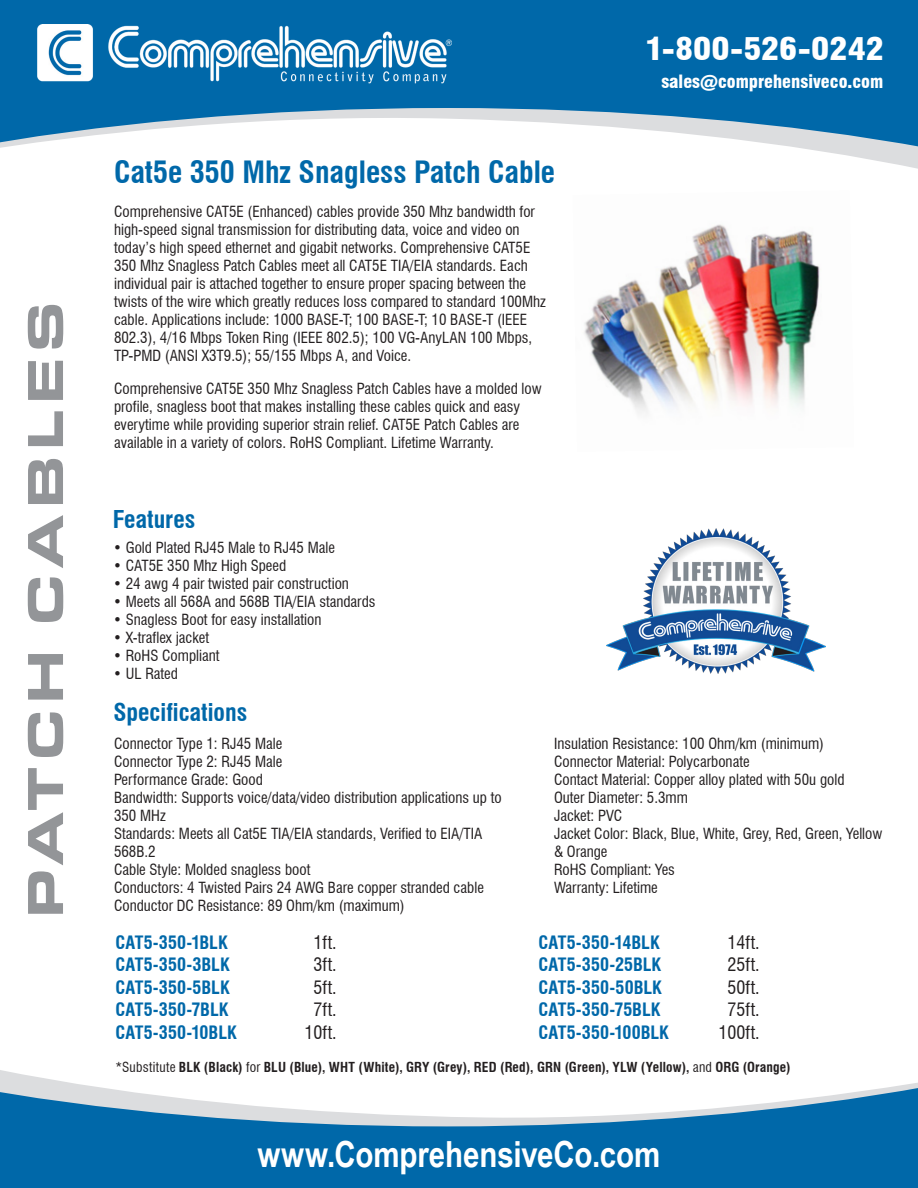
<style>
.page{position:relative;width:918px;height:1188px;background:#fff}
.page>*{position:absolute;margin:0;border:0;box-sizing:border-box;transform-origin:0 0}
.t1{font:52.5px "Eurostile T Blac Exte";letter-spacing:.095em;color:#939598}
.t2{font:700 36px "Arial Narrow";letter-spacing:-.005em;color:#fff}
.t3{font:900 condensed 30.45px "Swiss 721 BT";color:#fff;scale:1.11 1}
.t4{font:700 condensed 30px "Swiss 721 BT";color:#0068a9}
.t5{font:700 condensed 24px "Swiss 721 BT";color:#0068a9}
.t6{font:700 condensed 18px "Swiss 721 BT";letter-spacing:.005em;color:#0068a9}
.t7{font:condensed 18px "Swiss 721 BT";color:#231f20}
.t8{font:900 condensed 17.85px "Swiss 721 BT";color:#fff}
.t9{font:condensed 15px/18px "Swiss 721 BT";color:#231f20}
.t10{font:700 condensed 13.5px "Swiss 721 BT";letter-spacing:.01em;color:#231f20}
.s1{font-weight:400}
</style>
<div class="page">
<svg style="left:0;top:1070px;width:918px;height:14px"></svg>
<svg style="left:814px;top:150px;width:104px;height:19px"></svg>
<img style="left:606px;top:529px;width:219px;height:145px">
<svg style="left:0;top:0;width:918px;height:150px;fill:#0068a9"></svg>
<svg style="left:0;top:1084px;width:918px;height:104px;fill:#0068a9"></svg>
<img style="left:37px;top:25px;width:415px;height:59px">
<img style="left:584px;top:224px;width:236px;height:189px">
<p class="t1" style="left:15px;top:918px;width:619px;rotate:-90deg">PATCH CABLES</p>
<p class="t4" style="left:114px;top:154px;width:443px">Cat5e 350 Mhz Snagless Patch Cable</p>
<p class="t9" style="left:114px;top:202px;width:434px">Comprehensive CAT5E (Enhanced) cables provide 350 Mhz bandwidth for high-speed signal transmission for distributing data, voice and video on today’s high speed ethernet and gigabit networks. Comprehensive CAT5E 350 Mhz Snagless Patch Cables meet all CAT5E TIA/EIA standards. Each individual pair is attached together to ensure proper spacing between the twists of the wire which greatly reduces loss compared to standard 100Mhz cable. Applications include: 1000 BASE-T; 100 BASE-T; 10 BASE-T (IEEE 802.3), 4/16 Mbps Token Ring (IEEE 802.5); 100 VG-AnyLAN 100 Mbps, TP-PMD (ANSI X3T9.5); 55/155 Mbps A, and Voice.</p>
<p class="t9" style="left:114px;top:379px;width:429px">Comprehensive CAT5E 350 Mhz Snagless Patch Cables have a molded low profile, snagless boot that makes installing these cables quick and easy everytime while providing superior strain relief. CAT5E Patch Cables are available in a variety of colors. RoHS Compliant. Lifetime Warranty.</p>
<p class="t5" style="left:113px;top:505px;width:84px">Features</p>
<p class="t9" style="left:113px;top:538px;width:223px">• Gold Plated RJ45 Male to RJ45 Male</p>
<p class="t9" style="left:113px;top:556px;width:175px">• CAT5E 350 Mhz High Speed</p>
<p class="t9" style="left:113px;top:574px;width:237px">• 24 awg 4 pair twisted pair construction</p>
<p class="t9" style="left:113px;top:592px;width:264px">• Meets all 568A and 568B TIA/EIA standards</p>
<p class="t9" style="left:113px;top:610px;width:210px">• Snagless Boot for easy installation</p>
<p class="t9" style="left:113px;top:628px;width:97px">• X-traflex jacket</p>
<p class="t9" style="left:113px;top:646px;width:108px">• RoHS Compliant</p>
<p class="t9" style="left:113px;top:664px;width:66px">• UL Rated</p>
<p class="t5" style="left:113px;top:698px;width:135px">Specifications</p>
<p class="t3" style="left:645px;top:31px;width:217px">1-800-526-0242</p>
<p class="t8" style="left:661px;top:70px;width:223px">sales@comprehensiveco.com</p>
<p class="t9" style="left:114px;top:734px;width:170px">Connector Type 1: RJ45 Male</p>
<p class="t9" style="left:114px;top:752px;width:170px">Connector Type 2: RJ45 Male</p>
<p class="t9" style="left:114px;top:770px;width:150px">Performance Grade: Good</p>
<p class="t9" style="left:114px;top:788px;width:389px">Bandwidth: Supports voice/data/video distribution applications up to<br>350 MHz</p>
<p class="t9" style="left:114px;top:824px;width:370px">Standards: Meets all Cat5E TIA/EIA standards, Verified to EIA/TIA<br>568B.2</p>
<p class="t9" style="left:114px;top:860px;width:198px">Cable Style: Molded snagless boot</p>
<p class="t9" style="left:114px;top:878px;width:371px">Conductors: 4 Twisted Pairs 24 AWG Bare copper stranded cable</p>
<p class="t9" style="left:114px;top:896px;width:292px">Conductor DC Resistance: 89 Ohm/km (maximum)</p>
<p class="t9" style="left:554px;top:734px;width:272px">Insulation Resistance: 100 Ohm/km (minimum)</p>
<p class="t9" style="left:554px;top:752px;width:197px">Connector Material: Polycarbonate</p>
<p class="t9" style="left:554px;top:770px;width:292px">Contact Material: Copper alloy plated with 50u gold</p>
<p class="t9" style="left:554px;top:788px;width:135px">Outer Diameter: 5.3mm</p>
<p class="t9" style="left:554px;top:806px;width:70px">Jacket: PVC</p>
<p class="t9" style="left:554px;top:824px;width:330px">Jacket Color: Black, Blue, White, Grey, Red, Green, Yellow &amp; Orange</p>
<p class="t9" style="left:554px;top:860px;width:122px">RoHS Compliant: Yes</p>
<p class="t9" style="left:554px;top:878px;width:105px">Warranty: Lifetime</p>
<p class="t6" style="left:538px;top:932px;width:123px">CAT5-350-14BLK</p>
<p class="t7" style="left:727px;top:932px;width:34px">14ft.</p>
<p class="t6" style="left:538px;top:954px;width:124px">CAT5-350-25BLK</p>
<p class="t7" style="left:727px;top:954px;width:34px">25ft.</p>
<p class="t6" style="left:538px;top:977px;width:125px">CAT5-350-50BLK</p>
<p class="t7" style="left:727px;top:977px;width:34px">50ft.</p>
<p class="t6" style="left:538px;top:999px;width:124px">CAT5-350-75BLK</p>
<p class="t7" style="left:727px;top:999px;width:34px">75ft.</p>
<p class="t6" style="left:538px;top:1022px;width:132px">CAT5-350-100BLK</p>
<p class="t7" style="left:718px;top:1022px;width:43px">100ft.</p>
<p class="t10" style="left:116px;top:1059px;width:677px"><span class="s1">*Substitute</span> BLK (Black) <span class="s1">for</span> BLU (Blue), WHT (White), GRY (Grey), RED (Red), GRN (Green), YLW (Yellow), <span class="s1">and</span> ORG (Orange)</p>
<p class="t6" style="left:116px;top:932px;width:114px">CAT5-350-1BLK</p>
<p class="t7" style="left:313px;top:932px;width:25px">1ft.</p>
<p class="t6" style="left:116px;top:954px;width:116px">CAT5-350-3BLK</p>
<p class="t7" style="left:313px;top:954px;width:25px">3ft.</p>
<p class="t6" style="left:116px;top:977px;width:116px">CAT5-350-5BLK</p>
<p class="t7" style="left:313px;top:977px;width:25px">5ft.</p>
<p class="t6" style="left:116px;top:999px;width:115px">CAT5-350-7BLK</p>
<p class="t7" style="left:313px;top:999px;width:25px">7ft.</p>
<p class="t6" style="left:116px;top:1022px;width:123px">CAT5-350-10BLK</p>
<p class="t7" style="left:304px;top:1022px;width:34px">10ft.</p>
<p class="t2" style="left:257px;top:1127px;width:405px">www.ComprehensiveCo.com</p>
</div>
